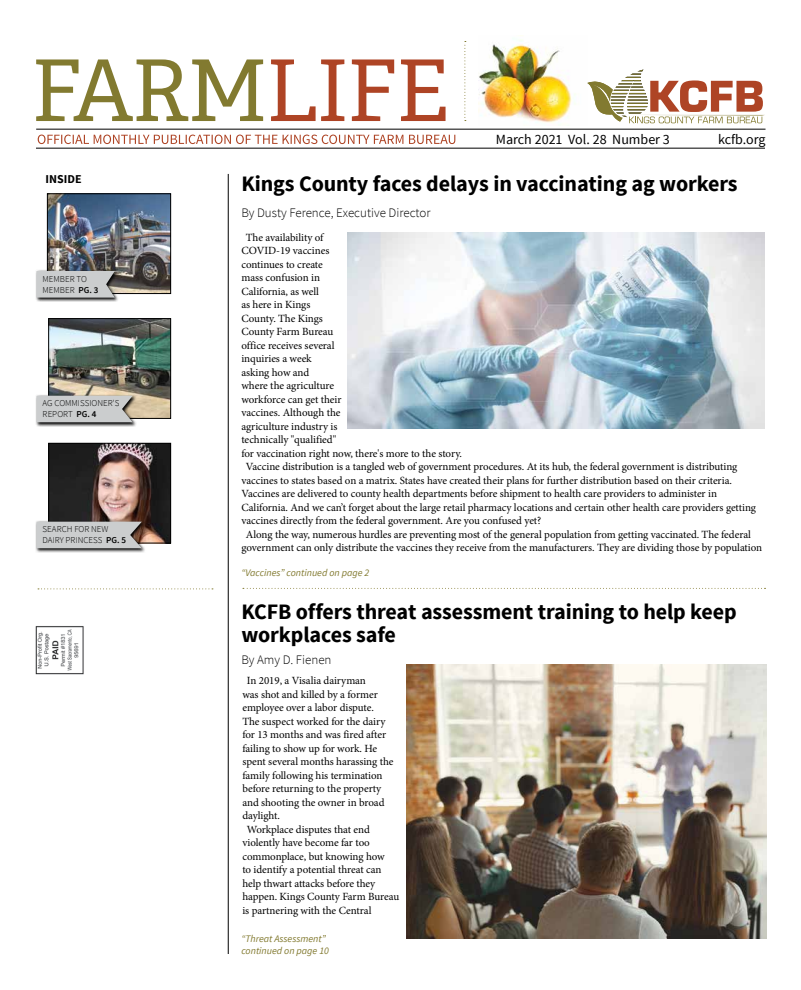
<style>
.page{position:relative;width:801px;height:990px;background:#fff}
.page>*{position:absolute;margin:0;border:0;box-sizing:border-box;transform-origin:0 0}
.t1{font:700 22px/23px "Source Sans Pro";letter-spacing:-.005em;color:#000}
.t2{font:14px "Source Sans Pro";color:#000}
.t3{font:300 13px "Source Sans Pro";color:#000}
.t4{font:700 12px "Source Sans Pro";color:#000}
.t5{font:11px "Minion Pro";letter-spacing:-.005em;color:#000}
.t6{font:italic 10px/12px "Source Sans Pro";color:#827a30}
.t7{font:300 9px/11px "Source Sans Pro";color:#000}
.s1{font-weight:600}
</style>
<div class="page">
<img style="left:479px;top:35px;width:97px;height:88px">
<svg style="left:271px;top:59px;width:175px;height:62px"></svg>
<svg style="left:36px;top:59px;width:227px;height:62px"></svg>
<svg style="left:38px;top:135px;width:417px;height:9px"></svg>
<hr style="left:36px;top:129px;width:730px;height:1px;background:#000">
<hr style="left:36px;top:148px;width:729px;height:1px;background:#000">
<svg style="left:464px;top:41px;width:2px;height:80px"></svg>
<hr style="left:228px;top:174px;width:1px;height:780px;background:#000">
<svg style="left:38px;top:588px;width:175px;height:1px"></svg>
<svg style="left:587px;top:70px;width:178px;height:53px"></svg>
<img style="left:50px;top:320px;width:119px;height:97px">
<div style="left:48px;top:318px;width:123px;height:101px;border:1px solid #000"></div>
<img style="left:49px;top:195px;width:120px;height:97px">
<div style="left:47px;top:193px;width:124px;height:101px;border:1px solid #000"></div>
<svg style="left:36px;top:269px;width:83px;height:33px"></svg>
<svg style="left:36px;top:271px;width:79px;height:27px;background:#c1c3c4"></svg>
<img style="left:50px;top:445px;width:119px;height:97px">
<div style="left:48px;top:443px;width:123px;height:101px;border:1px solid #000"></div>
<svg style="left:36px;top:394px;width:101px;height:33px"></svg>
<div style="left:36px;top:396px;width:97px;height:26px;background:#cbcdce"></div>
<svg style="left:35px;top:520px;width:111px;height:33px"></svg>
<div style="left:36px;top:522px;width:106px;height:26px;background:#cbcdce"></div>
<img style="left:35px;top:626px;width:49px;height:49px">
<svg style="left:243px;top:588px;width:523px;height:1px"></svg>
<img style="left:347px;top:233px;width:418px;height:196px">
<img style="left:406px;top:664px;width:360px;height:274px">
<p class="t4" style="left:46px;top:172px;width:38px">INSIDE</p>
<p class="t7" style="left:43px;top:273px;width:57px">MEMBER TO<br>MEMBER <span class="s1">PG. 3</span></p>
<p class="t7" style="left:43px;top:398px;width:78px">AG COMMISSIONER'S<br>REPORT <span class="s1">PG. 4</span></p>
<p class="t7" style="left:43px;top:524px;width:85px">SEARCH FOR NEW<br>DAIRY PRINCESS <span class="s1">PG. 5</span></p>
<p class="t2" style="left:496px;top:131px;width:176px">March 2021 Vol. 28 Number 3</p>
<p class="t2" style="left:718px;top:131px;width:49px">kcfb.org</p>
<h1 class="t1" style="left:241px;top:173px;width:498px">Kings County faces delays in vaccinating ag workers</h1>
<p class="t5" style="left:246px;top:230px;width:79px">The availability of</p>
<p class="t5" style="left:241px;top:244px;width:89px">COVID-19 vaccines</p>
<p class="t5" style="left:241px;top:257px;width:83px">continues to create</p>
<p class="t5" style="left:241px;top:271px;width:80px">mass confusion in</p>
<p class="t5" style="left:241px;top:284px;width:79px">California, as well</p>
<p class="t5" style="left:241px;top:298px;width:70px">as here in Kings</p>
<p class="t5" style="left:241px;top:311px;width:83px">County. The Kings</p>
<p class="t5" style="left:241px;top:325px;width:93px">County Farm Bureau</p>
<p class="t5" style="left:241px;top:338px;width:95px">office receives several</p>
<p class="t5" style="left:241px;top:352px;width:72px">inquiries a week</p>
<p class="t5" style="left:241px;top:365px;width:69px">asking how and</p>
<p class="t5" style="left:241px;top:379px;width:94px">where the agriculture</p>
<p class="t5" style="left:241px;top:392px;width:102px">workforce can get their</p>
<p class="t5" style="left:241px;top:406px;width:101px">vaccines. Although the</p>
<p class="t5" style="left:241px;top:419px;width:98px">agriculture industry is</p>
<p class="t5" style="left:241px;top:433px;width:96px">technically "qualified"</p>
<p class="t5" style="left:241px;top:446px;width:222px">for vaccination right now, there's more to the story.</p>
<p class="t5" style="left:246px;top:460px;width:493px">Vaccine distribution is a tangled web of government procedures. At its hub, the federal government is distributing</p>
<p class="t5" style="left:241px;top:473px;width:492px">vaccines to states based on a matrix. States have created their plans for further distribution based on their criteria.</p>
<p class="t5" style="left:241px;top:487px;width:477px">Vaccines are delivered to county health departments before shipment to health care providers to administer in</p>
<p class="t5" style="left:241px;top:500px;width:516px">California. And we can’t forget about the large retail pharmacy locations and certain other health care providers getting</p>
<p class="t5" style="left:241px;top:514px;width:302px">vaccines directly from the federal government. Are you confused yet?</p>
<p class="t5" style="left:246px;top:527px;width:507px">Along the way, numerous hurdles are preventing most of the general population from getting vaccinated. The federal</p>
<p class="t5" style="left:241px;top:541px;width:522px">government can only distribute the vaccines they receive from the manufacturers. They are dividing those by population</p>
<p class="t3" style="left:241px;top:205px;width:191px">By Dusty Ference, Executive Director</p>
<p class="t6" style="left:241px;top:567px;width:129px">“Vaccines” continued on page 2</p>
<h1 class="t1" style="left:241px;top:601px;width:497px">KCFB offers threat assessment training to help keep workplaces safe</h1>
<p class="t3" style="left:241px;top:652px;width:92px">By Amy D. Fienen</p>
<p class="t5" style="left:247px;top:674px;width:121px">In 2019, a Visalia dairyman</p>
<p class="t5" style="left:242px;top:687px;width:137px">was shot and killed by a former</p>
<p class="t5" style="left:242px;top:701px;width:133px">employee over a labor dispute.</p>
<p class="t5" style="left:242px;top:714px;width:144px">The suspect worked for the dairy</p>
<p class="t5" style="left:242px;top:728px;width:145px">for 13 months and was fired after</p>
<p class="t5" style="left:242px;top:741px;width:136px">failing to show up for work. He</p>
<p class="t5" style="left:242px;top:755px;width:153px">spent several months harassing the</p>
<p class="t5" style="left:242px;top:768px;width:142px">family following his termination</p>
<p class="t5" style="left:242px;top:782px;width:140px">before returning to the property</p>
<p class="t5" style="left:242px;top:795px;width:144px">and shooting the owner in broad</p>
<p class="t5" style="left:242px;top:809px;width:39px">daylight.</p>
<p class="t5" style="left:247px;top:822px;width:124px">Workplace disputes that end</p>
<p class="t5" style="left:242px;top:836px;width:129px">violently have become far too</p>
<p class="t5" style="left:242px;top:849px;width:144px">commonplace, but knowing how</p>
<p class="t5" style="left:242px;top:863px;width:141px">to identify a potential threat can</p>
<p class="t5" style="left:242px;top:876px;width:134px">help thwart attacks before they</p>
<p class="t5" style="left:242px;top:890px;width:158px">happen. Kings County Farm Bureau</p>
<p class="t5" style="left:242px;top:903px;width:131px">is partnering with the Central</p>
<p class="t6" style="left:241px;top:932px;width:89px">“Threat Assessment” continued on page 10</p>
</div>
